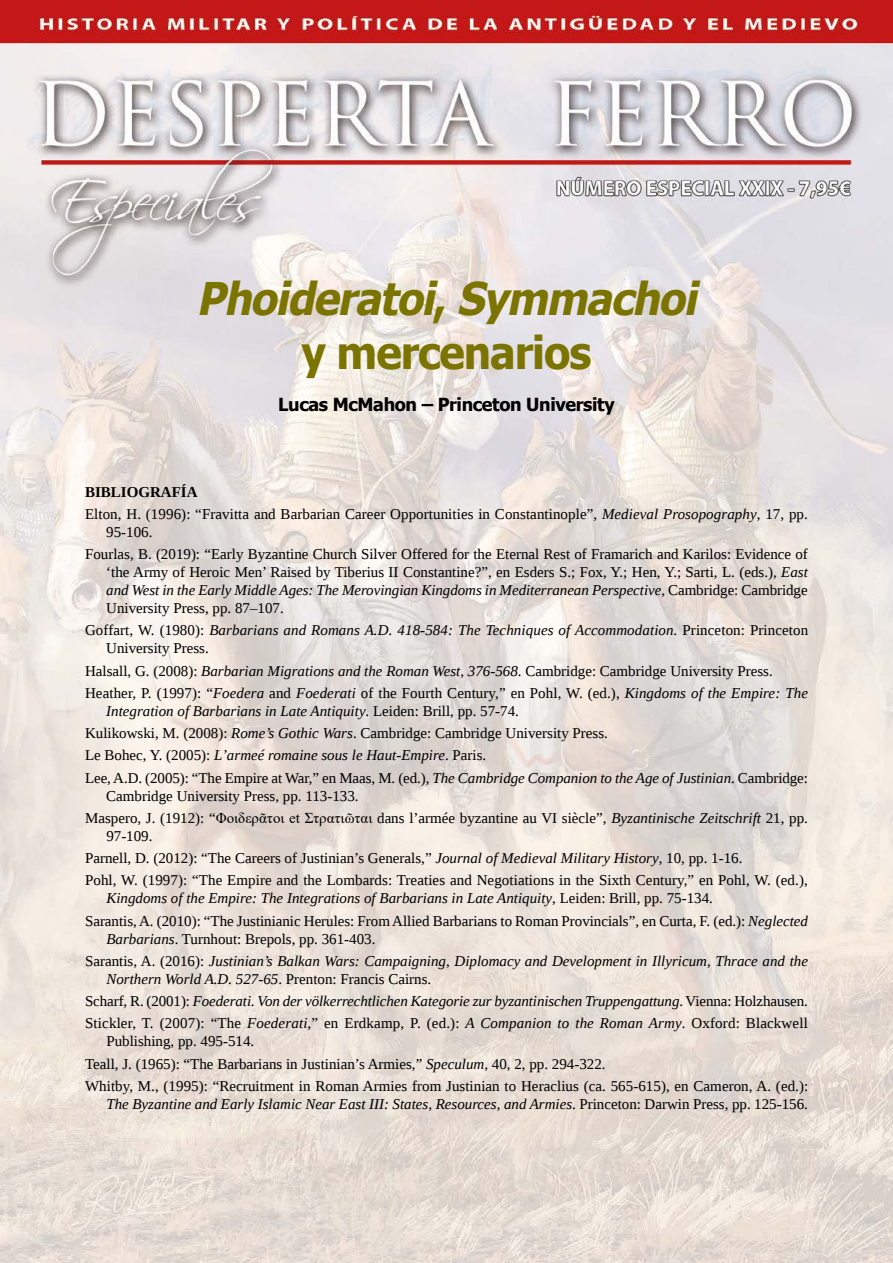
<style>
.page{position:relative;width:893px;height:1263px;background:#fff}
.page>*{position:absolute;margin:0;border:0;box-sizing:border-box;transform-origin:0 0}
.t1{font:italic 700 45px/54px "Tahoma";color:#7c7400;text-align:center;scale:.95 1}
.t2{font:700 18px "Tahoma";letter-spacing:-.02em;color:#000}
.t3{font:15px/22.2px "Liberation Serif";color:#000}
.t4{font:italic 15px/22.2px "Liberation Serif";color:#000}
.s1{font-style:normal}
.s2{font-weight:700}
.s3{font-style:italic}
.s4{font-family:"Times New Roman"}
</style>
<div class="page">
<img style="left:0;top:0;width:893px;height:1263px">
<h1 class="t1" style="left:197px;top:274px;width:541px">Phoideratoi<span class="s1">,</span> Symmachoi <span class="s1">y mercenarios</span></h1>
<p class="t2" style="left:278px;top:391px;width:338px">Lucas McMahon – Princeton University</p>
<p class="t3" style="left:85px;top:480px;width:724px"><span class="s2">BIBLIOGRAFÍA<br></span>Elton, H. (1996): “Fravitta and Barbarian Career Opportunities in Constantinople”, <span class="s3">Medieval Prosopography</span>, 17, pp.</p>
<p class="t3" style="left:85px;top:521px;width:724px;text-indent:21px">95-106.<br>Fourlas, B. (2019): “Early Byzantine Church Silver Offered for the Eternal Rest of Framarich and Karilos: Evidence of</p>
<p class="t3" style="left:106px;top:563px;width:703px;line-height:18px;text-align:justify">‘the Army of Heroic Men’ Raised by Tiberius II Constantine?”, en Esders S.; Fox, Y.; Hen, Y.; Sarti, L. (eds.), <span class="s3">East and West in the Early Middle Ages: The Merovingian Kingdoms in Mediterranean Perspective</span>, Cambridge: Cambridge University Press, pp. 87–107.</p>
<p class="t4" style="left:106px;top:621px;width:703px;line-height:18px;text-indent:-21px"><span class="s1">Goffart, W. (1980):</span> Barbarians and Romans A.D. 418-584: The Techniques of Accommodation. <span class="s1">Princeton: Princeton<br>University Press.</span></p>
<p class="t3" style="left:85px;top:659px;width:724px">Halsall, G. (2008): <span class="s3">Barbarian Migrations and the Roman West, 376-568</span>. Cambridge: Cambridge University Press.<br>Heather, P. (1997): “<span class="s3">Foedera</span> and <span class="s3">Foederati</span> of the Fourth Century,” en Pohl, W. (ed.), <span class="s3">Kingdoms of the Empire: The</span></p>
<p class="t3" style="left:85px;top:700px;width:724px;text-indent:21px"><span class="s3">Integration of Barbarians in Late Antiquity</span>. Leiden: Brill, pp. 57-74.<br>Kulikowski, M. (2008): <span class="s3">Rome’s Gothic Wars</span>. Cambridge: Cambridge University Press.<br>Le Bohec, Y. (2005): <span class="s3">L’armeé romaine sous le Haut-Empire</span>. Paris.<br>Lee, A.D. (2005): “The Empire at War,” en Maas, M. (ed.), <span class="s3">The Cambridge Companion to the Age of Justinian</span>. Cambridge:</p>
<p class="t3" style="left:85px;top:784px;width:724px;text-indent:21px">Cambridge University Press, pp. 113-133.<br>Maspero, J. (1912): “<span class="s4">Φοιδερᾶτοι et Στρατιῶται</span> dans l’armée byzantine au VI siècle”, <span class="s3">Byzantinische Zeitschrift</span> 21, pp.</p>
<p class="t3" style="left:85px;top:825px;width:724px;text-indent:21px">97-109.<br>Parnell, D. (2012): “The Careers of Justinian’s Generals,” <span class="s3">Journal of Medieval Military History</span>, 10, pp. 1-16.<br>Pohl, W. (1997): “The Empire and the Lombards: Treaties and Negotiations in the Sixth Century,” en Pohl, W. (ed.),</p>
<p class="t3" style="left:85px;top:887px;width:724px;text-indent:21px"><span class="s3">Kingdoms of the Empire: The Integrations of Barbarians in Late Antiquity</span>, Leiden: Brill, pp. 75-134.<br>Sarantis, A. (2010): “The Justinianic Herules: From Allied Barbarians to Roman Provincials”, en Curta, F. (ed.): <span class="s3">Neglected</span></p>
<p class="t4" style="left:85px;top:927px;width:724px;text-indent:21px">Barbarians<span class="s1">. Turnhout: Brepols, pp. 361-403.<br>Sarantis, A. (2016):</span> Justinian’s Balkan Wars: Campaigning, Diplomacy and Development in Illyricum, Thrace and the</p>
<p class="t4" style="left:85px;top:968px;width:724px;text-indent:21px">Northern World A.D. 527-65<span class="s1">. Prenton: Francis Cairns.<br>Scharf, R. (2001):</span> Foederati. Von der völkerrechtlichen Kategorie zur byzantinischen Truppengattung<span class="s1">. Vienna: Holzhausen.<br>Stickler, T. (2007): “The</span> Foederati<span class="s1">,” en Erdkamp, P. (ed.):</span> A Companion to the Roman Army<span class="s1">. Oxford: Blackwell</span></p>
<p class="t3" style="left:85px;top:1030px;width:725px;text-indent:21px">Publishing, pp. 495-514.<br>Teall, J. (1965): “The Barbarians in Justinian’s Armies,” <span class="s3">Speculum</span>, 40, 2, pp. 294-322.<br>Whitby, M., (1995): “Recruitment in Roman Armies from Justinian to Heraclius (ca. 565-615), en Cameron, A. (ed.):</p>
<p class="t4" style="left:106px;top:1093px;width:703px">The Byzantine and Early Islamic Near East III: States, Resources, and Armies<span class="s1">. Princeton: Darwin Press, pp. 125-156.</span></p>
</div>
